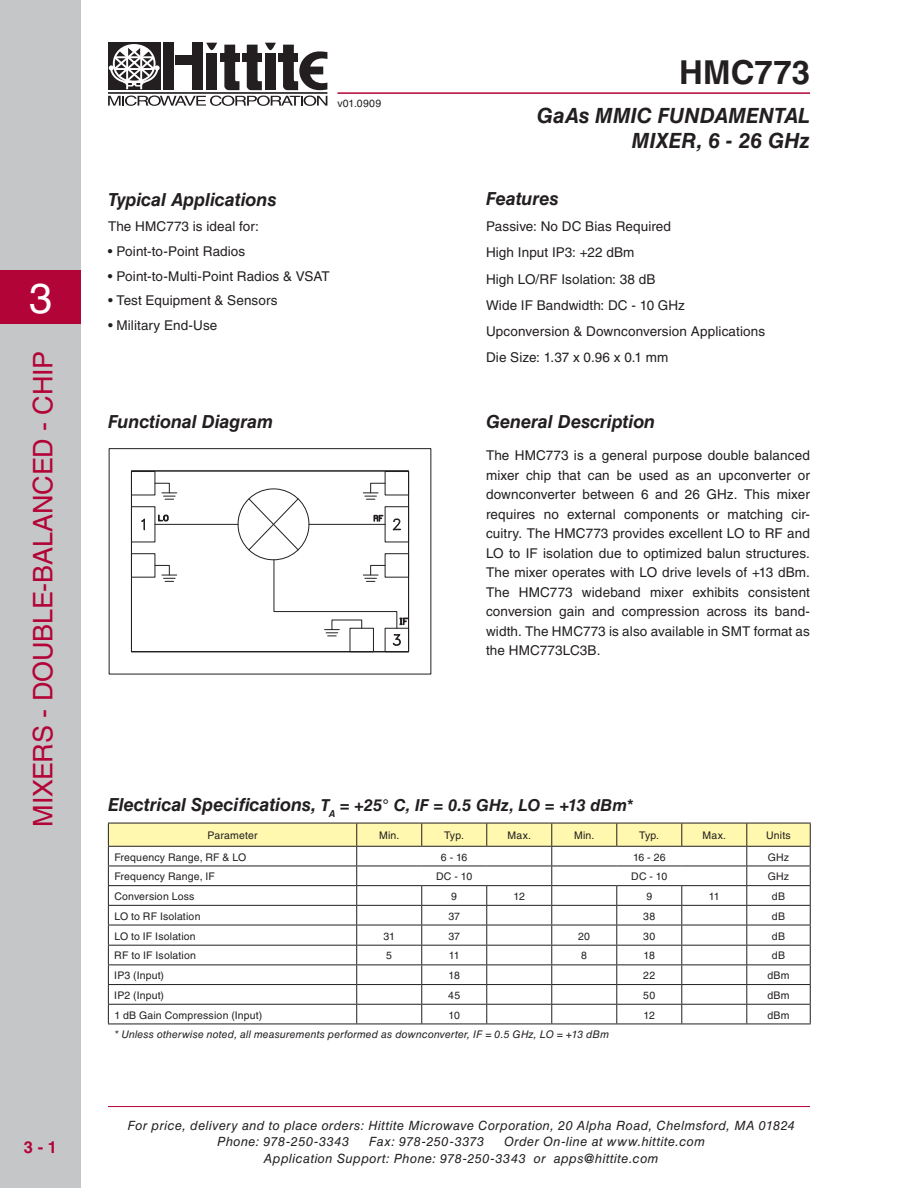
<style>
.page{position:relative;width:918px;height:1188px;background:#fff}
.page>*{position:absolute;margin:0;border:0;box-sizing:border-box;transform-origin:0 0}
.t1{font:42px "Helvetica LT Std";color:#fff}
.t2{font:700 33px "Helvetica LT Std";color:#231f20}
.t3{font:27px "Helvetica LT Std";letter-spacing:-.01em;color:#b30437}
.t4{font:italic 700 21px/25.2px "Helvetica LT Std";letter-spacing:.005em;color:#231f20;text-align:right}
.t5{font:italic 700 18px "Helvetica LT Std";letter-spacing:-.005em;color:#231f20}
.t6{font:italic 700 16.5px "Helvetica LT Std";color:#231f20}
.t7{font:700 16.5px "Helvetica LT Std";color:#b30437}
.t8{font:13.5px/19.5px "Helvetica LT Std";letter-spacing:.01em;color:#231f20}
.t9{font:italic 12.75px/16.5px "Helvetica LT Std";letter-spacing:.035em;color:#231f20}
.t10{font:10.5px "Helvetica LT Std";letter-spacing:.015em;color:#231f20}
.t11{font:italic 10.5px "Helvetica LT Std";letter-spacing:.015em;color:#231f20}
.s1{font-size:18px}
</style>
<div class="page">
<div style="left:0;top:0;width:81px;height:1188px;background:#c5c6c8"></div>
<div style="left:0;top:270px;width:81px;height:54px;background:#b30437"></div>
<hr style="left:108px;top:1106px;width:702px;height:1px;background:#b30437">
<hr style="left:338px;top:92px;width:472px;height:2px;background:#b30437">
<div style="left:108px;top:43px;width:52px;height:47px;background:#231f20"></div>
<hr style="left:126px;top:46px;width:2px;height:43px;background:#fff">
<hr style="left:140px;top:46px;width:2px;height:43px;background:#fff">
<svg style="left:109px;top:44px;width:50px;height:43px"></svg>
<hr style="left:108px;top:92px;width:219px;height:2px;background:#231f20">
<div style="left:192px;top:43px;width:11px;height:47px;background:#231f20"></div>
<div style="left:163px;top:43px;width:11px;height:47px;background:#231f20"></div>
<div style="left:176px;top:55px;width:18px;height:9px;background:#231f20"></div>
<svg style="left:206px;top:43px;width:11px;height:7px"></svg>
<div style="left:206px;top:53px;width:11px;height:37px;background:#231f20"></div>
<svg style="left:224px;top:45px;width:15px;height:45px"></svg>
<svg style="left:108px;top:96px;width:219px;height:10px"></svg>
<div style="left:220px;top:53px;width:19px;height:9px;background:#231f20"></div>
<svg style="left:247px;top:43px;width:29px;height:47px"></svg>
<div style="left:242px;top:53px;width:20px;height:9px;background:#231f20"></div>
<svg style="left:283px;top:45px;width:44px;height:45px"></svg>
<div style="left:279px;top:53px;width:19px;height:9px;background:#231f20"></div>
<svg style="left:108px;top:823px;width:703px;height:201px"></svg>
<hr style="left:108px;top:1024px;width:249px;height:1px;background:#231f20">
<hr style="left:357px;top:1024px;width:65px;height:1px;background:#231f20">
<hr style="left:422px;top:1024px;width:65px;height:1px;background:#231f20">
<hr style="left:487px;top:1024px;width:65px;height:1px;background:#231f20">
<hr style="left:552px;top:1024px;width:65px;height:1px;background:#231f20">
<hr style="left:617px;top:1024px;width:65px;height:1px;background:#231f20">
<hr style="left:682px;top:1024px;width:65px;height:1px;background:#231f20">
<hr style="left:747px;top:1024px;width:64px;height:1px;background:#231f20">
<svg style="left:131px;top:470px;width:278px;height:180px"></svg>
<div style="left:131px;top:471px;width:278px;height:181px;border:1px solid #231f20"></div>
<svg style="left:154px;top:482px;width:23px;height:18px"></svg>
<svg style="left:154px;top:565px;width:23px;height:17px"></svg>
<svg style="left:238px;top:482px;width:170px;height:164px"></svg>
<h1 class="t1" style="left:29px;top:274px;width:25px">3</h1>
<h3 class="t3" style="left:27px;top:827px;width:477px;rotate:-90deg">mixers - DOUBLE-BALANCED - CHI P</h3>
<p class="t7" style="left:24px;top:1137px;width:35px">3 - 1</p>
<p class="t10" style="left:337px;top:97px;width:45px">v01.0909</p>
<h3 class="t5" style="left:108px;top:188px;width:170px">Typical Applications</h3>
<p class="t8" style="left:108px;top:217px;width:152px">The HMC773 is ideal for:</p>
<p class="t8" style="left:108px;top:241px;width:139px">• Point-to-Point Radios</p>
<p class="t8" style="left:108px;top:266px;width:223px">• Point-to-Multi-Point Radios &amp; VSAT</p>
<p class="t8" style="left:108px;top:291px;width:171px">• Test Equipment &amp; Sensors</p>
<p class="t8" style="left:108px;top:316px;width:111px">• Military End-Use</p>
<h3 class="t5" style="left:108px;top:410px;width:167px">Functional Diagram</h3>
<h2 class="t2" style="left:679px;top:53px;width:132px">HMC773</h2>
<h3 class="t4" style="left:537px;top:103px;width:275px">GaAs MMIC Fundamental<br>Mixer, 6 - 26 GHz</h3>
<h3 class="t5" style="left:486px;top:187px;width:74px">Features</h3>
<p class="t8" style="left:486px;top:213px;width:281px;line-height:26.2px">Passive: No DC Bias Required<br>High I nput I P3: +22 dBm<br>High LO/RF Isolation: 38 dB<br>Wide I F Bandwidth: DC - 10 GHz<br>Upconversion &amp; Downconversion Applications<br>Die Size: 1.37 x 0.96 x 0.1 mm</p>
<h3 class="t5" style="left:486px;top:410px;width:171px">General Description</h3>
<p class="t8" style="left:486px;top:446px;width:326px;text-align:justify">The HMC773 is a general purpose double balanced mixer chip that can be used as an upconverter or downconverter between 6 and 26 GHz. This mixer requires no external components or matching cir&shy;cuitry. The HMC773 provides excellent LO to RF and LO to I F isolation due to optimized balun structures.<br>The mixer operates with LO drive levels of +13 dBm.<br>The HMC773 wideband mixer exhibits consistent conversion gain and compression across its band&shy;width. The HMC773 is also available in SMT format as the HMC773LC3B.</p>
<p class="t6" style="left:108px;top:795px;width:527px"><span class="s1">Electrical Specifications,</span> T<sub>A</sub> = +25° C, IF = 0.5 GHz, LO = +13 dBm*</p>
<p class="t10" style="left:208px;top:829px;width:51px">Parameter</p>
<p class="t10" style="left:379px;top:829px;width:22px">Min.</p>
<p class="t10" style="left:444px;top:829px;width:21px">Typ.</p>
<p class="t10" style="left:507px;top:829px;width:25px">Max.</p>
<p class="t10" style="left:574px;top:829px;width:22px">Min.</p>
<p class="t10" style="left:639px;top:829px;width:21px">Typ.</p>
<p class="t10" style="left:703px;top:829px;width:25px">Max.</p>
<p class="t10" style="left:766px;top:829px;width:26px">Units</p>
<p class="t10" style="left:114px;top:851px;width:134px">Frequency Range, RF &amp; LO</p>
<p class="t10" style="left:441px;top:851px;width:28px">6 - 16</p>
<p class="t10" style="left:633px;top:851px;width:34px">16 - 26</p>
<p class="t10" style="left:768px;top:851px;width:23px">GHz</p>
<p class="t10" style="left:114px;top:870px;width:102px">Frequency Range, I F</p>
<p class="t10" style="left:436px;top:870px;width:38px">DC - 10</p>
<p class="t10" style="left:631px;top:870px;width:38px">DC - 10</p>
<p class="t10" style="left:768px;top:870px;width:23px">GHz</p>
<p class="t10" style="left:114px;top:890px;width:82px">Conversion Loss</p>
<p class="t10" style="left:451px;top:890px;width:7px">9</p>
<p class="t10" style="left:514px;top:890px;width:13px">12</p>
<p class="t10" style="left:646px;top:890px;width:7px">9</p>
<p class="t10" style="left:709px;top:890px;width:12px">11</p>
<p class="t10" style="left:772px;top:890px;width:15px">dB</p>
<p class="t10" style="left:114px;top:910px;width:88px">LO to RF Isolation</p>
<p class="t10" style="left:448px;top:910px;width:13px">37</p>
<p class="t10" style="left:643px;top:910px;width:13px">38</p>
<p class="t10" style="left:772px;top:910px;width:15px">dB</p>
<p class="t10" style="left:114px;top:930px;width:83px">LO to I F Isolation</p>
<p class="t10" style="left:383px;top:930px;width:13px">31</p>
<p class="t10" style="left:448px;top:930px;width:13px">37</p>
<p class="t10" style="left:578px;top:930px;width:13px">20</p>
<p class="t10" style="left:643px;top:930px;width:13px">30</p>
<p class="t10" style="left:772px;top:930px;width:15px">dB</p>
<p class="t10" style="left:114px;top:950px;width:83px">RF to I F Isolation</p>
<p class="t10" style="left:386px;top:950px;width:7px">5</p>
<p class="t10" style="left:449px;top:950px;width:12px">11</p>
<p class="t10" style="left:581px;top:950px;width:7px">8</p>
<p class="t10" style="left:644px;top:950px;width:13px">18</p>
<p class="t10" style="left:772px;top:950px;width:15px">dB</p>
<p class="t10" style="left:114px;top:969px;width:51px">I P3 (I nput)</p>
<p class="t10" style="left:449px;top:969px;width:13px">18</p>
<p class="t10" style="left:643px;top:969px;width:13px">22</p>
<p class="t10" style="left:767px;top:969px;width:24px">dBm</p>
<p class="t10" style="left:114px;top:989px;width:51px">I P2 (I nput)</p>
<p class="t10" style="left:448px;top:989px;width:13px">45</p>
<p class="t10" style="left:643px;top:989px;width:13px">50</p>
<p class="t10" style="left:767px;top:989px;width:24px">dBm</p>
<p class="t10" style="left:114px;top:1009px;width:149px">1 dB Gain Compression (I nput)</p>
<p class="t10" style="left:449px;top:1009px;width:13px">10</p>
<p class="t10" style="left:644px;top:1009px;width:13px">12</p>
<p class="t10" style="left:767px;top:1009px;width:24px">dBm</p>
<p class="t11" style="left:114px;top:1028px;width:496px">* Unless otherwise noted, all measurements performed as downconverter, IF = 0.5 GHz, LO = +13 dBm</p>
<p class="t9" style="left:217px;top:1117px;width:579px;text-indent:-90px">For price, delivery and to place orders: Hittite Microwave Corporation, 20 Alpha Road, Chelmsford, MA 01824<br>Phone: 978-250-3343</p>
<p class="t9" style="left:264px;top:1133px;width:443px;text-indent:240px">Order On-line at www.hittite.com<br>Application Support: Phone: 978-250-3343 or apps@hittite.com</p>
<p class="t9" style="left:369px;top:1133px;width:117px">Fax: 978-250-3373</p>
</div>
